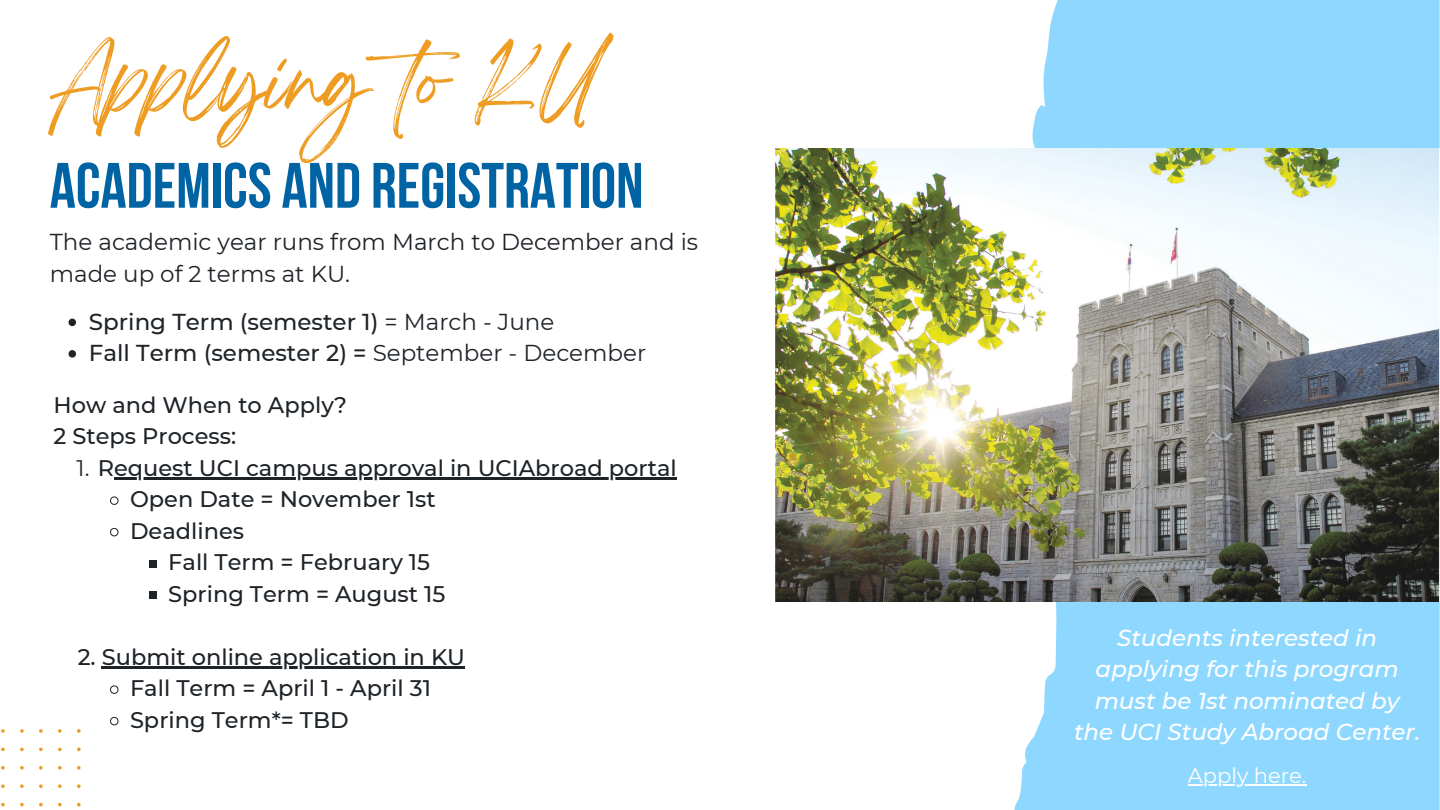
<style>
.page{position:relative;width:1440px;height:810px;background:#fff}
.page>*{position:absolute;margin:0;border:0;box-sizing:border-box;transform-origin:0 0}
.t1{font:67.1px "Breathing";color:#ee9c22}
.t2{font:700 64px "Bebas Neue";color:#0064a4}
.t3{font:italic 500 23px/31.5px "Montserrat";color:#fff;text-align:center}
.t4{font:500 23px "Montserrat";color:#1e2328}
.t5{font:23px/31.5px "Montserrat";color:#1e2328}
.t6{font:500 22.5px "Montserrat";color:#1e2328}
.t7{font:21px "Montserrat";color:#fff}
.s1{font-weight:400}
</style>
<div class="page">
<svg style="left:982px;top:0;width:458px;height:810px;background:#9cdcfe"></svg>
<img style="left:775px;top:148px;width:665px;height:453px">
<svg style="left:1px;top:729px;width:80px;height:78px"></svg>
<svg style="left:69px;top:319px;width:7px;height:7px"></svg>
<svg style="left:69px;top:350px;width:7px;height:8px"></svg>
<hr style="left:114px;top:477px;width:563px;height:3px;background:#1e2328">
<svg style="left:110px;top:496px;width:9px;height:9px"></svg>
<svg style="left:110px;top:528px;width:9px;height:9px"></svg>
<div style="left:149px;top:560px;width:7px;height:7px;background:#1e2328"></div>
<div style="left:149px;top:591px;width:7px;height:8px;background:#1e2328"></div>
<svg style="left:110px;top:685px;width:9px;height:9px"></svg>
<svg style="left:110px;top:717px;width:9px;height:9px"></svg>
<hr style="left:102px;top:666px;width:363px;height:3px;background:#1e2328">
<hr style="left:1188px;top:785px;width:118px;height:1px;background:#fff">
<p class="t1" style="left:50px;top:62px;width:550px">Applying to KU</p>
<p class="t2" style="left:50px;top:160px;width:595px">ACADEMICSAND REGISTRATION</p>
<p class="t5" style="left:50px;top:226px;width:650px">The academic year runs from March to December and is made up of 2 terms at KU.</p>
<p class="t4" style="left:89px;top:308px;width:467px">Spring Term (semester 1) <span class="s1">= March - June</span></p>
<p class="t4" style="left:89px;top:339px;width:559px">Fall Term (semester 2) = <span class="s1">September - December</span></p>
<p class="t6" style="left:54px;top:391px;width:295px">How and When to Apply?</p>
<p class="t6" style="left:54px;top:423px;width:184px">2 Steps Process:</p>
<p class="t6" style="left:77px;top:454px;width:602px"><span class="s1">1.</span> Request UCI campus approval in UCIAbroad portal</p>
<p class="t6" style="left:130px;top:486px;width:307px">Open Date = November 1st</p>
<p class="t6" style="left:130px;top:517px;width:116px">Deadlines</p>
<p class="t6" style="left:168px;top:549px;width:263px">Fall Term = February 15</p>
<p class="t6" style="left:168px;top:580px;width:279px">Spring Term = August 15</p>
<p class="t6" style="left:78px;top:643px;width:389px">2. Submit online application in KU</p>
<p class="t6" style="left:130px;top:675px;width:303px">Fall Term = April 1 - April 31</p>
<p class="t6" style="left:130px;top:706px;width:220px">Spring Term*= TBD</p>
<p class="t3" style="left:1074px;top:622px;width:348px">Students interested in applying for this program must be 1st nominated by the UCI Study Abroad Center.</p>
<p class="t7" style="left:1188px;top:763px;width:120px">Apply here.</p>
</div>
